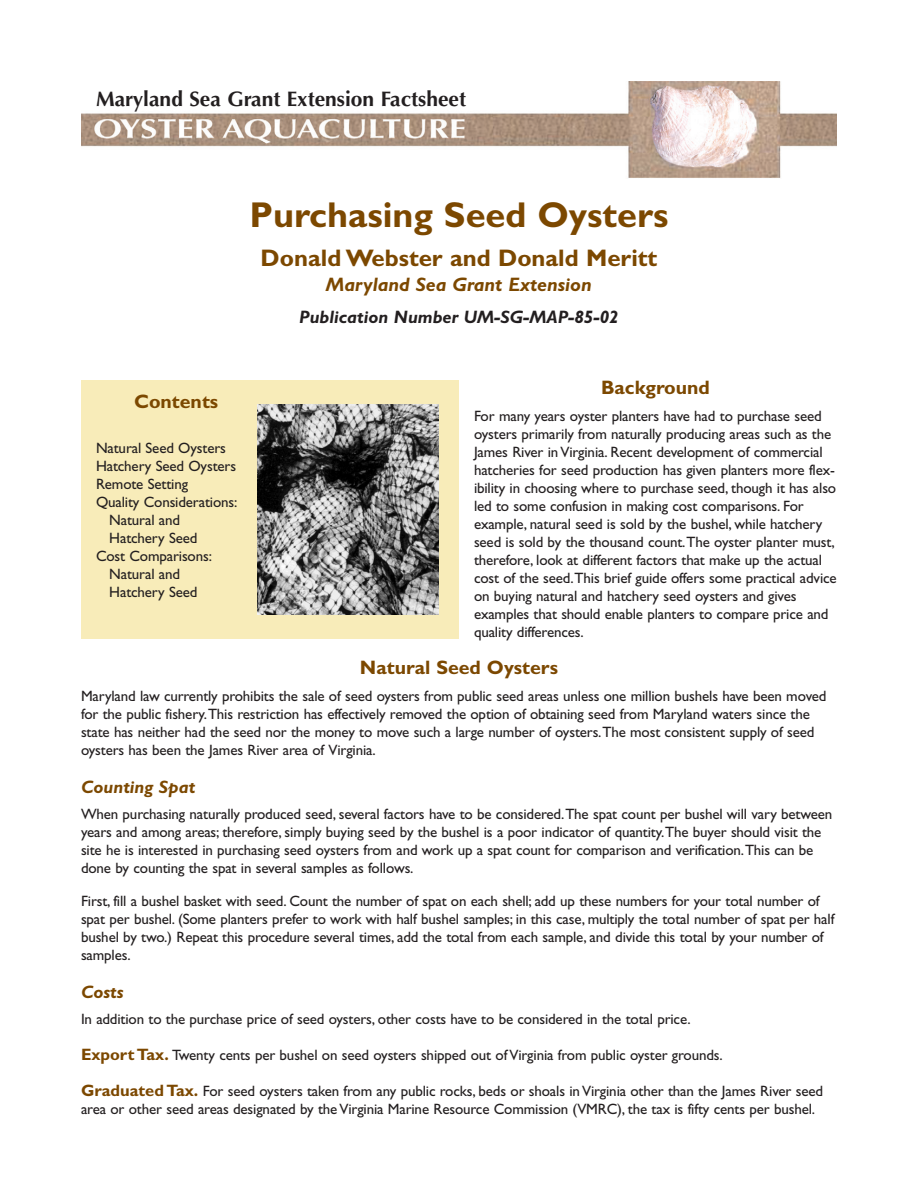
<style>
.page{position:relative;width:918px;height:1188px;background:#fff}
.page>*{position:absolute;margin:0;border:0;box-sizing:border-box;transform-origin:0 0}
.t1{font:700 36px "Gill Sans";color:#7c4800}
.t2{font:700 24px "Gill Sans";color:#7c4800}
.t3{font:700 21px "Optima";color:#231f20}
.t4{font:700 19.5px "Gill Sans";color:#7c4800}
.t5{font:italic 700 19.5px "Gill Sans";color:#7c4800}
.t6{font:italic 700 18px "Gill Sans";color:#231f20}
.t7{font:italic 700 18px "Gill Sans";color:#7c4800}
.t8{font:15px/18px "Gill Sans";letter-spacing:-.01em;color:#231f20}
.s1{font-weight:700;font-size:16.5px;color:#7c4800}
</style>
<div class="page">
<img style="left:81px;top:81px;width:756px;height:97px">
<div style="left:81px;top:380px;width:378px;height:258px;background:#f8ecb9"></div>
<img style="left:258px;top:404px;width:181px;height:210px">
<h3 class="t3" style="left:96px;top:90px;width:372px">Maryland Sea Grant Extension Factsheet</h3>
<h1 class="t1" style="left:249px;top:202px;width:421px">Purchasing Seed Oysters</h1>
<h2 class="t2" style="left:261px;top:249px;width:398px">Donald Webster and Donald Meritt</h2>
<h3 class="t5" style="left:326px;top:278px;width:268px">Maryland Sea Grant Extension</h3>
<p class="t6" style="left:299px;top:310px;width:321px">Publication Number UM-SG-MAP-85-02</p>
<h3 class="t4" style="left:601px;top:381px;width:110px">Background</h3>
<p class="t8" style="left:474px;top:409px;width:364px">For many years oyster planters have had to purchase seed oysters primarily from naturally producing areas such as the James River in Virginia. Recent development of commercial hatcheries for seed production has given planters more flex&shy;ibility in choosing where to purchase seed, though it has also led to some confusion in making cost comparisons. For example, natural seed is sold by the bushel, while hatchery seed is sold by the thousand count.The oyster planter must, therefore, look at different factors that make up the actual cost of the seed.This brief guide offers some practical advice on buying natural and hatchery seed oysters and gives examples that should enable planters to compare price and quality differences.</p>
<h3 class="t4" style="left:360px;top:661px;width:200px">Natural Seed Oysters</h3>
<p class="t8" style="left:81px;top:689px;width:747px">Maryland law currently prohibits the sale of seed oysters from public seed areas unless one million bushels have been moved for the public fishery.This restriction has effectively removed the option of obtaining seed from Maryland waters since the state has neither had the seed nor the money to move such a large number of oysters.The most consistent supply of seed oysters has been the James River area of Virginia.</p>
<p class="t7" style="left:81px;top:780px;width:116px">Counting Spat</p>
<p class="t8" style="left:81px;top:807px;width:753px">When purchasing naturally produced seed, several factors have to be considered.The spat count per bushel will vary between years and among areas; therefore, simply buying seed by the bushel is a poor indicator of quantity.The buyer should visit the site he is interested in purchasing seed oysters from and work up a spat count for comparison and verification.This can be done by counting the spat in several samples as follows.</p>
<p class="t8" style="left:81px;top:894px;width:755px">First, fill a bushel basket with seed. Count the number of spat on each shell; add up these numbers for your total number of spat per bushel. (Some planters prefer to work with half bushel samples; in this case, multiply the total number of spat per half bushel by two.) Repeat this procedure several times, add the total from each sample, and divide this total by your number of samples.</p>
<p class="t7" style="left:81px;top:985px;width:44px">Costs</p>
<p class="t8" style="left:81px;top:1012px;width:611px">In addition to the purchase price of seed oysters, other costs have to be considered in the total price.</p>
<p class="t8" style="left:81px;top:1048px;width:643px"><span class="s1">Export Tax.</span> Twenty cents per bushel on seed oysters shipped out of Virginia from public oyster grounds.</p>
<p class="t8" style="left:81px;top:1084px;width:744px"><span class="s1">Graduated Tax.</span> For seed oysters taken from any public rocks, beds or shoals in Virginia other than the James River seed area or other seed areas designated by the Virginia Marine Resource Commission (VMRC), the tax is fifty cents per bushel.</p>
<h3 class="t4" style="left:134px;top:395px;width:86px">Contents</h3>
<p class="t8" style="left:96px;top:440px;width:131px">Natural Seed Oysters</p>
<p class="t8" style="left:96px;top:458px;width:142px">Hatchery Seed Oysters</p>
<p class="t8" style="left:96px;top:476px;width:94px">Remote Setting</p>
<p class="t8" style="left:96px;top:494px;width:143px">Quality Considerations:</p>
<p class="t8" style="left:109px;top:512px;width:72px">Natural and</p>
<p class="t8" style="left:109px;top:530px;width:90px">Hatchery Seed</p>
<p class="t8" style="left:96px;top:548px;width:118px">Cost Comparisons:</p>
<p class="t8" style="left:109px;top:566px;width:72px">Natural and</p>
<p class="t8" style="left:109px;top:584px;width:90px">Hatchery Seed</p>
</div>
